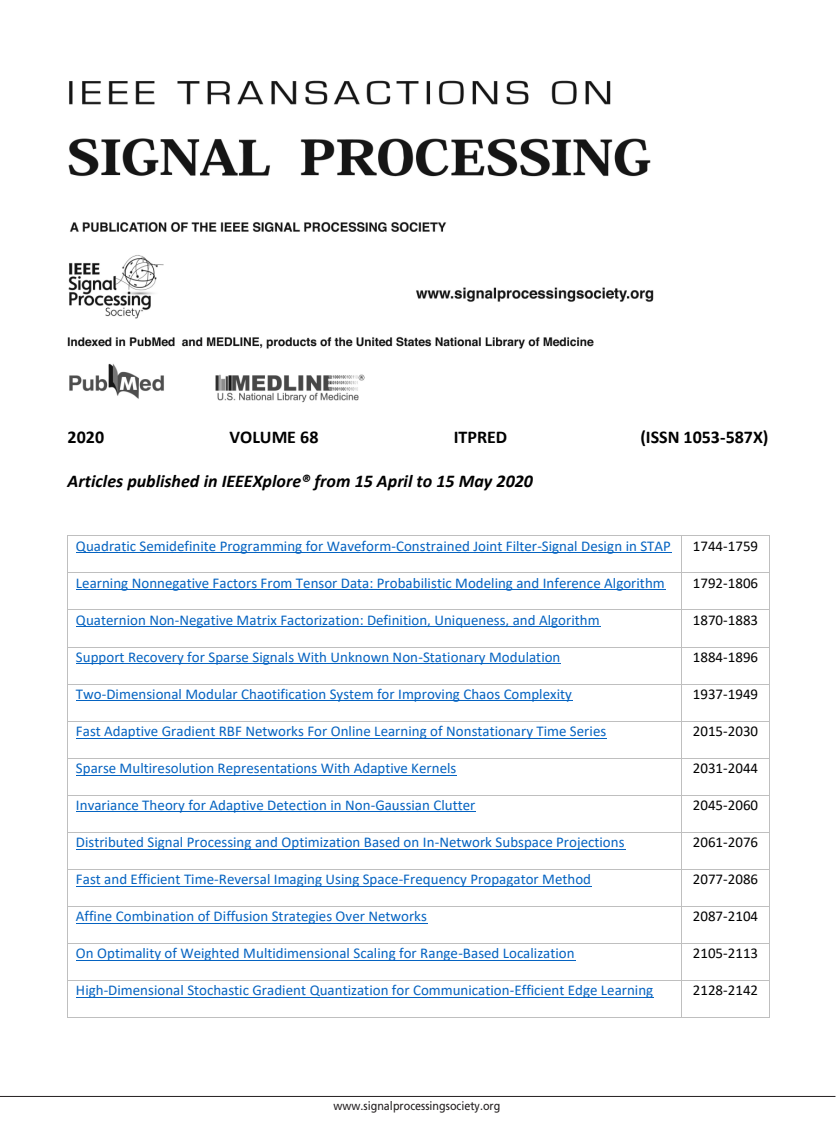
<style>
.page{position:relative;width:837px;height:1134px;background:#fff}
.page>*{position:absolute;margin:0;border:0;box-sizing:border-box;transform-origin:0 0}
.t1{font:italic 700 18px "Calibri";color:#000}
.t2{font:700 18px "Calibri";color:#000}
.t3{font:15px "Calibri";color:#0563c1}
.t4{font:15px "Calibri";color:#000}
.t5{font:12px "Frutiger LT Std";color:#231f20;scale:.9 1}
</style>
<div class="page">
<hr style="left:76px;top:552px;width:595px;height:1px;background:#0563c1">
<hr style="left:68px;top:535px;width:614px;height:1px;background:#bfbfbf">
<hr style="left:682px;top:535px;width:87px;height:1px;background:#bfbfbf">
<hr style="left:68px;top:536px;width:1px;height:36px;background:#bfbfbf">
<hr style="left:682px;top:536px;width:1px;height:36px;background:#bfbfbf">
<hr style="left:769px;top:536px;width:1px;height:36px;background:#bfbfbf">
<hr style="left:76px;top:589px;width:590px;height:1px;background:#0563c1">
<hr style="left:68px;top:572px;width:614px;height:1px;background:#bfbfbf">
<hr style="left:682px;top:572px;width:87px;height:1px;background:#bfbfbf">
<hr style="left:68px;top:573px;width:1px;height:37px;background:#bfbfbf">
<hr style="left:682px;top:573px;width:1px;height:37px;background:#bfbfbf">
<hr style="left:769px;top:573px;width:1px;height:37px;background:#bfbfbf">
<hr style="left:76px;top:626px;width:524px;height:1px;background:#0563c1">
<hr style="left:68px;top:610px;width:614px;height:1px;background:#bfbfbf">
<hr style="left:682px;top:610px;width:87px;height:1px;background:#bfbfbf">
<hr style="left:68px;top:610px;width:1px;height:37px;background:#bfbfbf">
<hr style="left:682px;top:610px;width:1px;height:37px;background:#bfbfbf">
<hr style="left:769px;top:610px;width:1px;height:37px;background:#bfbfbf">
<hr style="left:76px;top:663px;width:485px;height:1px;background:#0563c1">
<hr style="left:68px;top:647px;width:614px;height:1px;background:#bfbfbf">
<hr style="left:682px;top:647px;width:87px;height:1px;background:#bfbfbf">
<hr style="left:68px;top:647px;width:1px;height:37px;background:#bfbfbf">
<hr style="left:682px;top:647px;width:1px;height:37px;background:#bfbfbf">
<hr style="left:769px;top:647px;width:1px;height:37px;background:#bfbfbf">
<hr style="left:76px;top:700px;width:497px;height:1px;background:#0563c1">
<hr style="left:68px;top:684px;width:614px;height:1px;background:#bfbfbf">
<hr style="left:682px;top:684px;width:87px;height:1px;background:#bfbfbf">
<hr style="left:68px;top:684px;width:1px;height:37px;background:#bfbfbf">
<hr style="left:682px;top:684px;width:1px;height:37px;background:#bfbfbf">
<hr style="left:769px;top:684px;width:1px;height:37px;background:#bfbfbf">
<hr style="left:76px;top:738px;width:531px;height:1px;background:#0563c1">
<hr style="left:68px;top:721px;width:614px;height:1px;background:#bfbfbf">
<hr style="left:682px;top:721px;width:87px;height:1px;background:#bfbfbf">
<hr style="left:68px;top:722px;width:1px;height:36px;background:#bfbfbf">
<hr style="left:682px;top:722px;width:1px;height:36px;background:#bfbfbf">
<hr style="left:769px;top:722px;width:1px;height:36px;background:#bfbfbf">
<hr style="left:76px;top:775px;width:381px;height:1px;background:#0563c1">
<hr style="left:68px;top:758px;width:614px;height:1px;background:#bfbfbf">
<hr style="left:682px;top:758px;width:87px;height:1px;background:#bfbfbf">
<hr style="left:68px;top:758px;width:1px;height:37px;background:#bfbfbf">
<hr style="left:682px;top:758px;width:1px;height:37px;background:#bfbfbf">
<hr style="left:769px;top:758px;width:1px;height:37px;background:#bfbfbf">
<hr style="left:76px;top:812px;width:400px;height:1px;background:#0563c1">
<hr style="left:68px;top:795px;width:614px;height:1px;background:#bfbfbf">
<hr style="left:682px;top:795px;width:87px;height:1px;background:#bfbfbf">
<hr style="left:68px;top:796px;width:1px;height:36px;background:#bfbfbf">
<hr style="left:682px;top:796px;width:1px;height:36px;background:#bfbfbf">
<hr style="left:769px;top:796px;width:1px;height:36px;background:#bfbfbf">
<hr style="left:76px;top:849px;width:549px;height:1px;background:#0563c1">
<hr style="left:68px;top:832px;width:614px;height:1px;background:#bfbfbf">
<hr style="left:682px;top:832px;width:87px;height:1px;background:#bfbfbf">
<hr style="left:68px;top:833px;width:1px;height:36px;background:#bfbfbf">
<hr style="left:682px;top:833px;width:1px;height:36px;background:#bfbfbf">
<hr style="left:769px;top:833px;width:1px;height:36px;background:#bfbfbf">
<hr style="left:76px;top:886px;width:515px;height:1px;background:#0563c1">
<hr style="left:68px;top:869px;width:614px;height:1px;background:#bfbfbf">
<hr style="left:682px;top:869px;width:87px;height:1px;background:#bfbfbf">
<hr style="left:68px;top:870px;width:1px;height:36px;background:#bfbfbf">
<hr style="left:682px;top:870px;width:1px;height:36px;background:#bfbfbf">
<hr style="left:769px;top:870px;width:1px;height:36px;background:#bfbfbf">
<hr style="left:76px;top:923px;width:352px;height:1px;background:#0563c1">
<hr style="left:68px;top:906px;width:614px;height:1px;background:#bfbfbf">
<hr style="left:682px;top:906px;width:87px;height:1px;background:#bfbfbf">
<hr style="left:68px;top:907px;width:1px;height:36px;background:#bfbfbf">
<hr style="left:682px;top:907px;width:1px;height:36px;background:#bfbfbf">
<hr style="left:769px;top:907px;width:1px;height:36px;background:#bfbfbf">
<hr style="left:76px;top:960px;width:499px;height:1px;background:#0563c1">
<hr style="left:68px;top:943px;width:614px;height:1px;background:#bfbfbf">
<hr style="left:682px;top:943px;width:87px;height:1px;background:#bfbfbf">
<hr style="left:68px;top:944px;width:1px;height:36px;background:#bfbfbf">
<hr style="left:682px;top:944px;width:1px;height:36px;background:#bfbfbf">
<hr style="left:769px;top:944px;width:1px;height:36px;background:#bfbfbf">
<hr style="left:76px;top:997px;width:578px;height:1px;background:#0563c1">
<hr style="left:68px;top:980px;width:614px;height:1px;background:#bfbfbf">
<hr style="left:682px;top:980px;width:87px;height:1px;background:#bfbfbf">
<hr style="left:68px;top:981px;width:1px;height:36px;background:#bfbfbf">
<hr style="left:68px;top:1017px;width:614px;height:1px;background:#bfbfbf">
<hr style="left:682px;top:981px;width:1px;height:36px;background:#bfbfbf">
<hr style="left:682px;top:1017px;width:87px;height:1px;background:#bfbfbf">
<hr style="left:769px;top:981px;width:1px;height:36px;background:#bfbfbf">
<img style="left:68px;top:81px;width:586px;height:322px">
<hr style="left:0;top:1096px;width:836px;height:1px;background:#231f20">
<p class="t2" style="left:68px;top:429px;width:38px">2020</p>
<p class="t2" style="left:230px;top:429px;width:91px">VOLUME 68</p>
<p class="t2" style="left:454px;top:429px;width:55px">ITPRED</p>
<p class="t2" style="left:640px;top:429px;width:130px">(ISSN 1053-587X)</p>
<p class="t1" style="left:68px;top:473px;width:467px">Articles published in IEEEXplore® from 15 April to 15 May 2020</p>
<p class="t3" style="left:76px;top:539px;width:596px">Quadratic Semidefinite Programming for Waveform-Constrained Joint Filter-Signal Design in STAP</p>
<p class="t4" style="left:693px;top:539px;width:67px">1744-1759</p>
<p class="t3" style="left:76px;top:576px;width:590px">Learning Nonnegative Factors From Tensor Data: Probabilistic Modeling and Inference Algorithm</p>
<p class="t4" style="left:693px;top:576px;width:67px">1792-1806</p>
<p class="t3" style="left:76px;top:613px;width:525px">Quaternion Non-Negative Matrix Factorization: Definition, Uniqueness, and Algorithm</p>
<p class="t4" style="left:693px;top:613px;width:67px">1870-1883</p>
<p class="t3" style="left:76px;top:651px;width:486px">Support Recovery for Sparse Signals With Unknown Non-Stationary Modulation</p>
<p class="t4" style="left:693px;top:651px;width:67px">1884-1896</p>
<p class="t3" style="left:76px;top:688px;width:497px">Two-Dimensional Modular Chaotification System for Improving Chaos Complexity</p>
<p class="t4" style="left:693px;top:688px;width:67px">1937-1949</p>
<p class="t3" style="left:76px;top:725px;width:532px">Fast Adaptive Gradient RBF Networks For Online Learning of Nonstationary Time Series</p>
<p class="t4" style="left:693px;top:725px;width:67px">2015-2030</p>
<p class="t3" style="left:76px;top:762px;width:382px">Sparse Multiresolution Representations With Adaptive Kernels</p>
<p class="t4" style="left:693px;top:762px;width:67px">2031-2044</p>
<p class="t3" style="left:76px;top:799px;width:401px">Invariance Theory for Adaptive Detection in Non-Gaussian Clutter</p>
<p class="t4" style="left:693px;top:799px;width:67px">2045-2060</p>
<p class="t3" style="left:76px;top:836px;width:550px">Distributed Signal Processing and Optimization Based on In-Network Subspace Projections</p>
<p class="t4" style="left:693px;top:836px;width:67px">2061-2076</p>
<p class="t3" style="left:76px;top:873px;width:517px">Fast and Efficient Time-Reversal Imaging Using Space-Frequency Propagator Method</p>
<p class="t4" style="left:693px;top:873px;width:67px">2077-2086</p>
<p class="t3" style="left:76px;top:910px;width:353px">Affine Combination of Diffusion Strategies Over Networks</p>
<p class="t4" style="left:693px;top:910px;width:67px">2087-2104</p>
<p class="t3" style="left:76px;top:947px;width:500px">On Optimality of Weighted Multidimensional Scaling for Range-Based Localization</p>
<p class="t4" style="left:693px;top:947px;width:67px">2105-2113</p>
<p class="t3" style="left:76px;top:984px;width:579px">High-Dimensional Stochastic Gradient Quantization for Communication-Efficient Edge Learning</p>
<p class="t4" style="left:693px;top:984px;width:67px">2128-2142</p>
<p class="t5" style="left:334px;top:1099px;width:187px">www.signalprocessingsociety.org</p>
</div>
